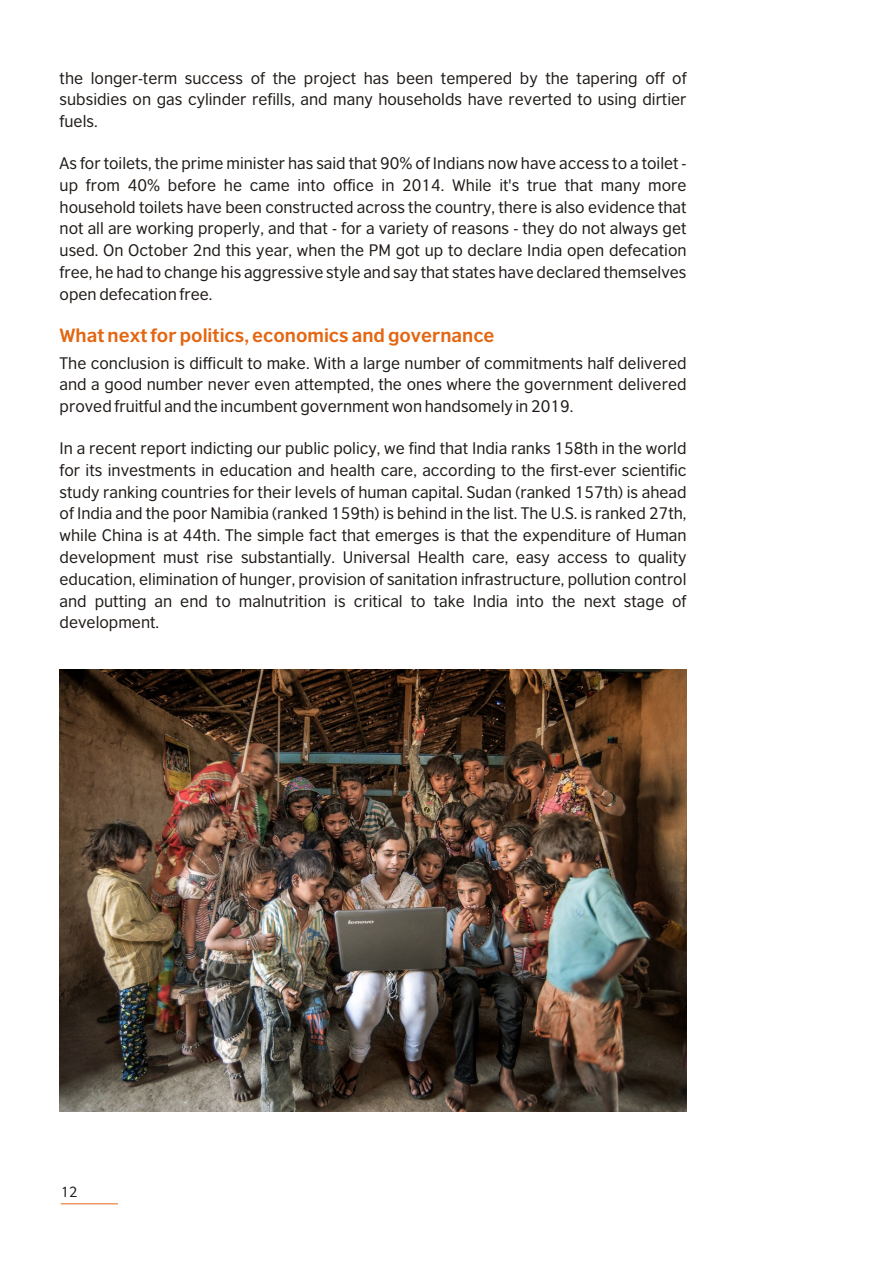
<style>
.page{position:relative;width:894px;height:1263px;background:#fff}
.page>*{position:absolute;margin:0;border:0;box-sizing:border-box;transform-origin:0 0}
.t1{font:700 18px "British Council Sans";color:#e36612}
.t2{font:15.75px/21.8px "British Council Sans";color:#1f1a17;text-align:justify}
.t3{font:13.8px "British Council Sans";color:#1f1a17}
</style>
<div class="page">
<hr style="left:61px;top:1203px;width:57px;height:1px;background:#e36612">
<img style="left:60px;top:669px;width:626px;height:442px">
<p class="t2" style="left:60px;top:68px;width:628px">the longer-term success of the project has been tempered by the tapering off of subsidies on gas cylinder refills, and many households have reverted to using dirtier fuels.</p>
<p class="t2" style="left:60px;top:154px;width:628px">As for toilets, the prime minister has said that 90% of Indians now have access to a toilet - up from 40% before he came into office in 2014. While it's true that many more household toilets have been constructed across the country, there is also evidence that not all are working properly, and that - for a variety of reasons - they do not always get used. On October 2nd this year, when the PM got up to declare India open defecation free, he had to change his aggressive style and say that states have declared themselves open defecation free.</p>
<p class="t1" style="left:60px;top:327px;width:436px">What next for politics, economics and governance</p>
<p class="t2" style="left:60px;top:353px;width:628px">The conclusion is difficult to make. With a large number of commitments half delivered and a good number never even attempted, the ones where the government delivered proved fruitful and the incumbent government won handsomely in 2019.</p>
<p class="t2" style="left:60px;top:439px;width:628px">In a recent report indicting our public policy, we find that India ranks 158th in the world for its investments in education and health care, according to the first-ever scientific study ranking countries for their levels of human capital. Sudan (ranked 157th) is ahead of India and the poor Namibia (ranked 159th) is behind in the list. The U.S. is ranked 27th, while China is at 44th. The simple fact that emerges is that the expenditure of Human development must rise substantially. Universal Health care, easy access to quality education, elimination of hunger, provision of sanitation infrastructure, pollution control and putting an end to malnutrition is critical to take India into the next stage of development.</p>
<p class="t3" style="left:61px;top:1186px;width:18px">12</p>
</div>
